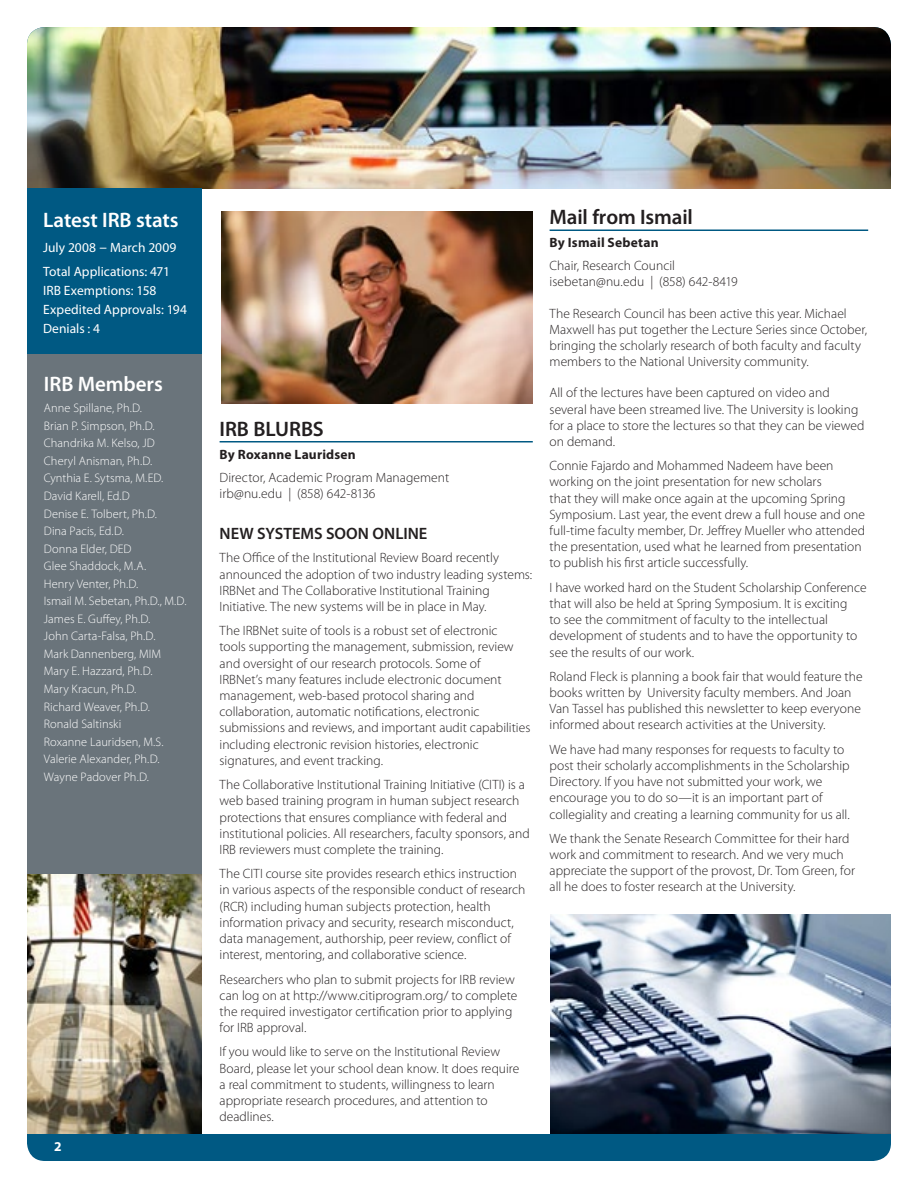
<style>
.page{position:relative;width:918px;height:1188px;background:#fff}
.page>*{position:absolute;margin:0;border:0;box-sizing:border-box;transform-origin:0 0}
.Header_2{font:600 21px "Myriad Pro";color:#fff}
.Header_1{font:600 21px "Myriad Pro";letter-spacing:-.005em;color:#231f20}
.Header_3{font:600 16.5px "Myriad Pro";color:#231f20}
.Body_Text{font:300 13.5px/16.2px "Myriad Pro";color:#231f20}
.Author_title___conta{font:300 13.5px/16.2px "Myriad Pro";color:#231f20}
.Lists{font:13.5px "Myriad Pro";color:#fff}
.Author_line{font:700 13.5px "Myriad Pro";letter-spacing:.015em;color:#231f20}
.Body_Text-2{font:13.5px "Myriad Pro";letter-spacing:.005em;color:#fff}
.Body_Text-3{font:700 13.5px "Myriad Pro";color:#fff}
.Lists-2{font:300 12.3px "Myriad Pro";color:#fff}
.s1{font-size:15px}
</style>
<div class="page">
<div style="left:27px;top:27px;width:864px;height:1134px;background:#005983;border-radius:18px"></div>
<img style="left:27px;top:27px;width:864px;height:162px">
<div style="left:0;top:189px;width:916px;height:945px;background:#fff"></div>
<img style="left:27px;top:874px;width:175px;height:260px">
<div style="left:27px;top:330px;width:175px;height:544px;background:#6a747b"></div>
<div style="left:27px;top:188px;width:175px;height:165px;background:#005983"></div>
<hr style="left:220px;top:441px;width:313px;height:1px;background:#005983">
<img style="left:221px;top:211px;width:312px;height:192px">
<img style="left:551px;top:915px;width:340px;height:219px">
<hr style="left:550px;top:229px;width:318px;height:2px;background:#005983">
<p class="Header_2" style="left:43px;top:207px;width:137px">Latest IRB stats</p>
<p class="Body_Text-2" style="left:43px;top:239px;width:135px">July 2008 <span class="s1">–</span> March 2009</p>
<p class="Lists" style="left:43px;top:263px;width:128px">Total Applications: 471</p>
<p class="Lists" style="left:43px;top:282px;width:115px">IRB Exemptions: 158</p>
<p class="Lists" style="left:43px;top:301px;width:145px">Expedited Approvals: 194</p>
<p class="Lists" style="left:43px;top:320px;width:59px">Denials : 4</p>
<p class="Header_2" style="left:44px;top:370px;width:120px">IRB Members</p>
<p class="Lists-2" style="left:44px;top:401px;width:100px">Anne Spillane, Ph.D.</p>
<p class="Lists-2" style="left:44px;top:418px;width:112px">Brian P. Simpson, Ph.D.</p>
<p class="Lists-2" style="left:44px;top:436px;width:112px">Chandrika M. Kelso, JD</p>
<p class="Lists-2" style="left:44px;top:453px;width:110px">Cheryl Anisman, Ph.D.</p>
<p class="Lists-2" style="left:44px;top:471px;width:121px">Cynthia E. Sytsma, M.ED.</p>
<p class="Lists-2" style="left:44px;top:488px;width:88px">David Karell, Ed.D</p>
<p class="Lists-2" style="left:44px;top:506px;width:115px">Denise E. Tolbert, Ph.D.</p>
<p class="Lists-2" style="left:44px;top:524px;width:81px">Dina Pacis, Ed.D.</p>
<p class="Lists-2" style="left:44px;top:541px;width:89px">Donna Elder, DED</p>
<p class="Lists-2" style="left:44px;top:559px;width:104px">Glee Shaddock, M.A.</p>
<p class="Lists-2" style="left:44px;top:576px;width:96px">Henry Venter, Ph.D.</p>
<p class="Lists-2" style="left:44px;top:594px;width:144px">Ismail M. Sebetan, Ph.D., M.D.</p>
<p class="Lists-2" style="left:44px;top:611px;width:108px">James E. Guffey, Ph.D.</p>
<p class="Lists-2" style="left:44px;top:629px;width:113px">John Carta-Falsa, Ph.D.</p>
<p class="Lists-2" style="left:44px;top:646px;width:119px">Mark Dannenberg, MIM</p>
<p class="Lists-2" style="left:44px;top:664px;width:110px">Mary E. Hazzard, Ph.D.</p>
<p class="Lists-2" style="left:44px;top:682px;width:94px">Mary Kracun, Ph.D.</p>
<p class="Lists-2" style="left:44px;top:699px;width:108px">Richard Weaver, Ph.D.</p>
<p class="Lists-2" style="left:44px;top:717px;width:79px">Ronald Saltinski</p>
<p class="Lists-2" style="left:44px;top:734px;width:121px">Roxanne Lauridsen, M.S.</p>
<p class="Lists-2" style="left:44px;top:752px;width:117px">Valerie Alexander, Ph.D.</p>
<p class="Lists-2" style="left:44px;top:769px;width:107px">Wayne Padover Ph.D.</p>
<p class="Body_Text-3" style="left:54px;top:1138px;width:9px">2</p>
<p class="Header_1" style="left:220px;top:415px;width:106px">IRB BLURBS</p>
<p class="Author_line" style="left:220px;top:445px;width:138px">By Roxanne Lauridsen</p>
<p class="Author_title___conta" style="left:220px;top:469px;width:231px">Director, Academic Program Management irb@nu.edu | (858) 642-8136</p>
<p class="Header_3" style="left:220px;top:523px;width:209px">NEW SYSTEMS SOON ONLINE</p>
<p class="Body_Text" style="left:220px;top:550px;width:314px">The Office of the Institutional Review Board recently announced the adoption of two industry leading systems:<br>IRBNet and The Collaborative Institutional Training Initiative. The new systems will be in place in May.</p>
<p class="Body_Text" style="left:220px;top:623px;width:312px">The IRBNet suite of tools is a robust set of electronic<br>tools supporting the management, submission, review and oversight of our research protocols. Some of<br>IRBNet’s many features include electronic document management, web-based protocol sharing and collaboration, automatic notifications, electronic submissions and reviews, and important audit capabilities including electronic revision histories, electronic signatures, and event tracking.</p>
<p class="Body_Text" style="left:220px;top:776px;width:312px">The Collaborative Institutional Training Initiative (CITI) is a web based training program in human subject research protections that ensures compliance with federal and institutional policies. All researchers, faculty sponsors, and IRB reviewers must complete the training.</p>
<p class="Body_Text" style="left:220px;top:866px;width:307px">The CITI course site provides research ethics instruction in various aspects of the responsible conduct of research (RCR) including human subjects protection, health information privacy and security, research misconduct, data management, authorship, peer review, conflict of interest, mentoring, and collaborative science.</p>
<p class="Body_Text" style="left:220px;top:971px;width:299px">Researchers who plan to submit projects for IRB review can log on at http://www.citiprogram.org/ to complete the required investigator certification prior to applying for IRB approval.</p>
<p class="Body_Text" style="left:220px;top:1044px;width:301px">If you would like to serve on the Institutional Review Board, please let your school dean know. It does require a real commitment to students, willingness to learn appropriate research procedures, and attention to deadlines.</p>
<p class="Header_1" style="left:550px;top:204px;width:145px">Mail from Ismail</p>
<p class="Author_line" style="left:550px;top:234px;width:111px">By Ismail Sebetan</p>
<p class="Author_title___conta" style="left:550px;top:257px;width:190px">Chair, Research Council isebetan@nu.edu | (858) 642-8419</p>
<p class="Author_title___conta" style="left:550px;top:305px;width:319px">The Research Council has been active this year. Michael Maxwell has put together the Lecture Series since October, bringing the scholarly research of both faculty and faculty members to the National University community.</p>
<p class="Body_Text" style="left:550px;top:385px;width:316px">All of the lectures have been captured on video and several have been streamed live. The University is looking for a place to store the lectures so that they can be viewed on demand.</p>
<p class="Body_Text" style="left:550px;top:458px;width:317px">Connie Fajardo and Mohammed Nadeem have been working on the joint presentation for new scholars<br>that they will make once again at the upcoming Spring Symposium. Last year, the event drew a full house and one full-time faculty member, Dr. Jeffrey Mueller who attended the presentation, used what he learned from presentation to publish his first article successfully.</p>
<p class="Body_Text" style="left:550px;top:579px;width:319px">I have worked hard on the Student Scholarship Conference that will also be held at Spring Symposium. It is exciting<br>to see the commitment of faculty to the intellectual development of students and to have the opportunity to see the results of our work.</p>
<p class="Body_Text" style="left:550px;top:668px;width:315px">Roland Fleck is planning a book fair that would feature the books written by University faculty members. And Joan Van Tassel has published this newsletter to keep everyone informed about research activities at the University.</p>
<p class="Body_Text" style="left:550px;top:741px;width:302px">We have had many responses for requests to faculty to post their scholarly accomplishments in the Scholarship Directory. If you have not submitted your work, we encourage you to do so—it is an important part of collegiality and creating a learning community for us all.</p>
<p class="Author_title___conta" style="left:550px;top:830px;width:307px">We thank the Senate Research Committee for their hard work and commitment to research. And we very much appreciate the support of the provost, Dr. Tom Green, for all he does to foster research at the University.</p>
</div>
